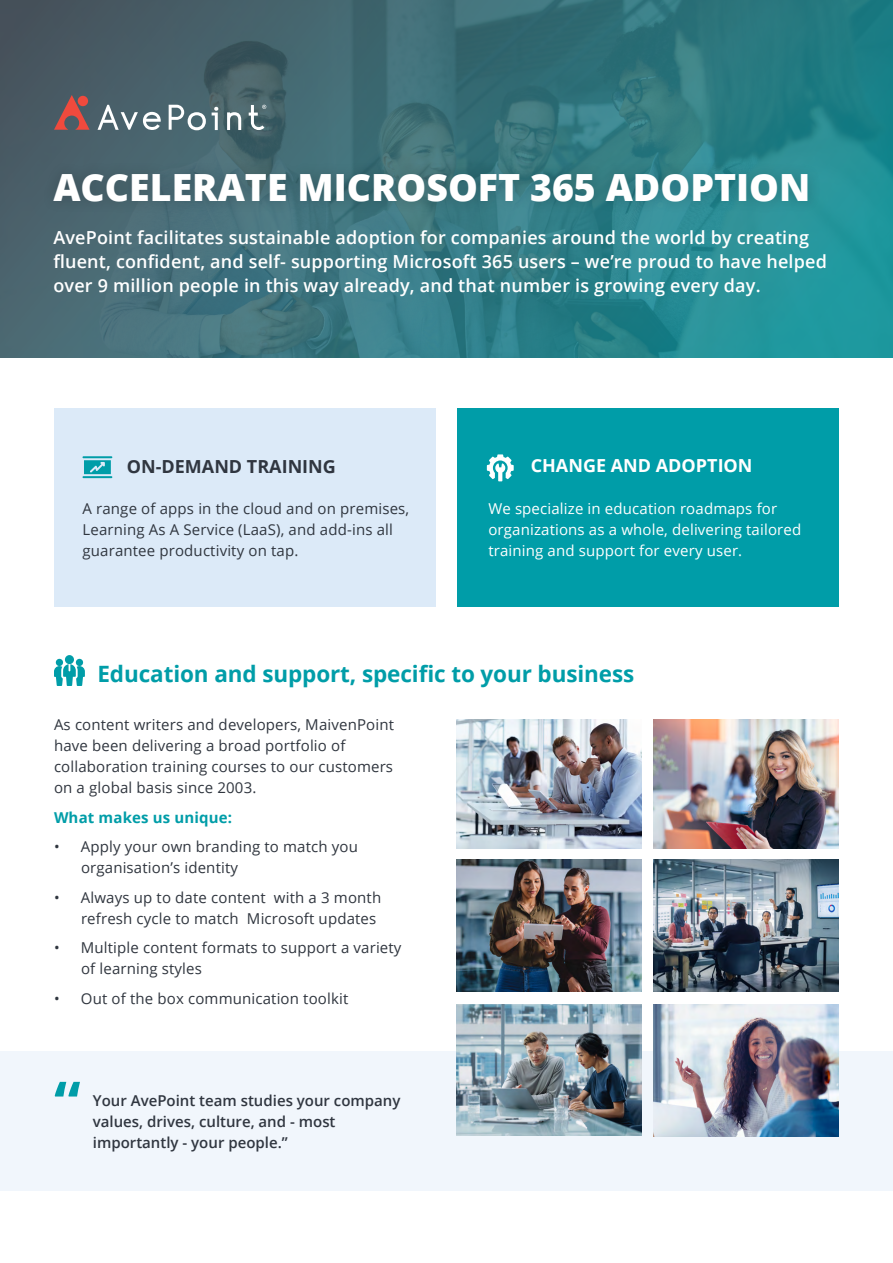
<style>
.page{position:relative;width:893px;height:1263px;background:#fff}
.page>*{position:absolute;margin:0;border:0;box-sizing:border-box;transform-origin:0 0}
.t1{font:700 60px "Open Sans";color:#009da8}
.t2{font:800 37.5px "Open Sans";color:#fff}
.t3{font:700 22.5px "Open Sans";letter-spacing:-.005em;color:#009da8}
.t4{font:600 18px/24px "Open Sans";letter-spacing:.01em;color:#fff}
.t5{font:700 18px "Open Sans";color:#303640}
.t6{font:700 18px "Open Sans";color:#fff}
.t7{font:15px/21px "Open Sans";letter-spacing:.01em;color:#30363f}
.t8{font:15px/21px "Open Sans";letter-spacing:.01em;color:#fff}
.t9{font:600 15px/21px "Open Sans";color:#303640}
.t10{font:700 15px "Open Sans";letter-spacing:.01em;color:#009da8}
</style>
<div class="page">
<div style="left:457px;top:408px;width:382px;height:199px;background:#009da8"></div>
<div style="left:54px;top:408px;width:382px;height:199px;background:#dceaf8"></div>
<div style="left:0;top:1051px;width:893px;height:140px;background:#f1f6fc"></div>
<img style="left:456px;top:719px;width:185px;height:129px">
<img style="left:456px;top:860px;width:185px;height:132px">
<img style="left:456px;top:1005px;width:185px;height:130px">
<img style="left:654px;top:719px;width:185px;height:129px">
<img style="left:654px;top:860px;width:185px;height:132px">
<img style="left:654px;top:1005px;width:185px;height:132px">
<div style="left:56px;top:659px;width:7px;height:7px;background:#009da8;border-radius:50%"></div>
<div style="left:76px;top:659px;width:7px;height:7px;background:#009da8;border-radius:50%"></div>
<div style="left:65px;top:655px;width:9px;height:9px;background:#009da8;border-radius:50%"></div>
<svg style="left:54px;top:664px;width:31px;height:22px"></svg>
<hr style="left:82px;top:456px;width:30px;height:2px;background:#009da8">
<hr style="left:82px;top:476px;width:30px;height:2px;background:#009da8">
<svg style="left:84px;top:460px;width:27px;height:14px"></svg>
<svg style="left:487px;top:454px;width:27px;height:27px"></svg>
<svg style="left:0;top:0;width:893px;height:357px;background:#37757e"></svg>
<div style="left:40px;top:160px;width:782px;height:55px;background:#000;opacity:.2"></div>
<svg style="left:212px;top:107px;width:6px;height:23px"></svg>
<svg style="left:227px;top:112px;width:14px;height:18px"></svg>
<svg style="left:249px;top:105px;width:17px;height:25px"></svg>
<svg style="left:98px;top:105px;width:63px;height:25px"></svg>
<svg style="left:169px;top:105px;width:37px;height:25px"></svg>
<svg style="left:54px;top:95px;width:36px;height:35px"></svg>
<div style="left:78px;top:96px;width:10px;height:10px;background:#f04a3d;border-radius:50%"></div>
<h2 class="t2" style="left:53px;top:159px;width:758px">ACCELERATE MICROSOFT 365 ADOPTION</h2>
<p class="t4" style="left:53px;top:225px;width:775px">AvePoint facilitates sustainable adoption for companies around the world by creating fluent, confident, and self- supporting Microsoft 365 users – we’re proud to have helped over 9 million people in this way already, and that number is growing every day.</p>
<p class="t5" style="left:127px;top:453px;width:211px">ON-DEMAND TRAINING</p>
<p class="t6" style="left:531px;top:453px;width:223px">CHANGE AND ADOPTION</p>
<p class="t7" style="left:82px;top:498px;width:328px">A range of apps in the cloud and on premises,<br>Learning As A Service (LaaS), and add-ins all guarantee productivity on tap.</p>
<p class="t8" style="left:488px;top:498px;width:314px">We specialize in education roadmaps for organizations as a whole, delivering tailored training and support for every user.</p>
<h3 class="t3" style="left:97px;top:658px;width:538px">Education and support, specific to your business</h3>
<p class="t7" style="left:54px;top:713px;width:342px">As content writers and developers, MaivenPoint have been delivering a broad portfolio of collaboration training courses to our customers on a global basis since 2003.</p>
<p class="t10" style="left:54px;top:806px;width:180px">What makes us unique:</p>
<p class="t7" style="left:81px;top:836px;width:279px;text-indent:-27px">• Apply your own branding to match you organisation’s identity</p>
<p class="t7" style="left:81px;top:886px;width:302px;text-indent:-27px">• Always up to date content with a 3 month refresh cycle to match Microsoft updates</p>
<p class="t7" style="left:81px;top:937px;width:322px;text-indent:-27px">• Multiple content formats to support a variety of learning styles</p>
<p class="t7" style="left:54px;top:988px;width:296px">• Out of the box communication toolkit</p>
<h1 class="t1" style="left:54px;top:1060px;width:28px">“</h1>
<p class="t9" style="left:93px;top:1090px;width:309px">Your AvePoint team studies your company values, drives, culture, and - most importantly - your people.”</p>
</div>
